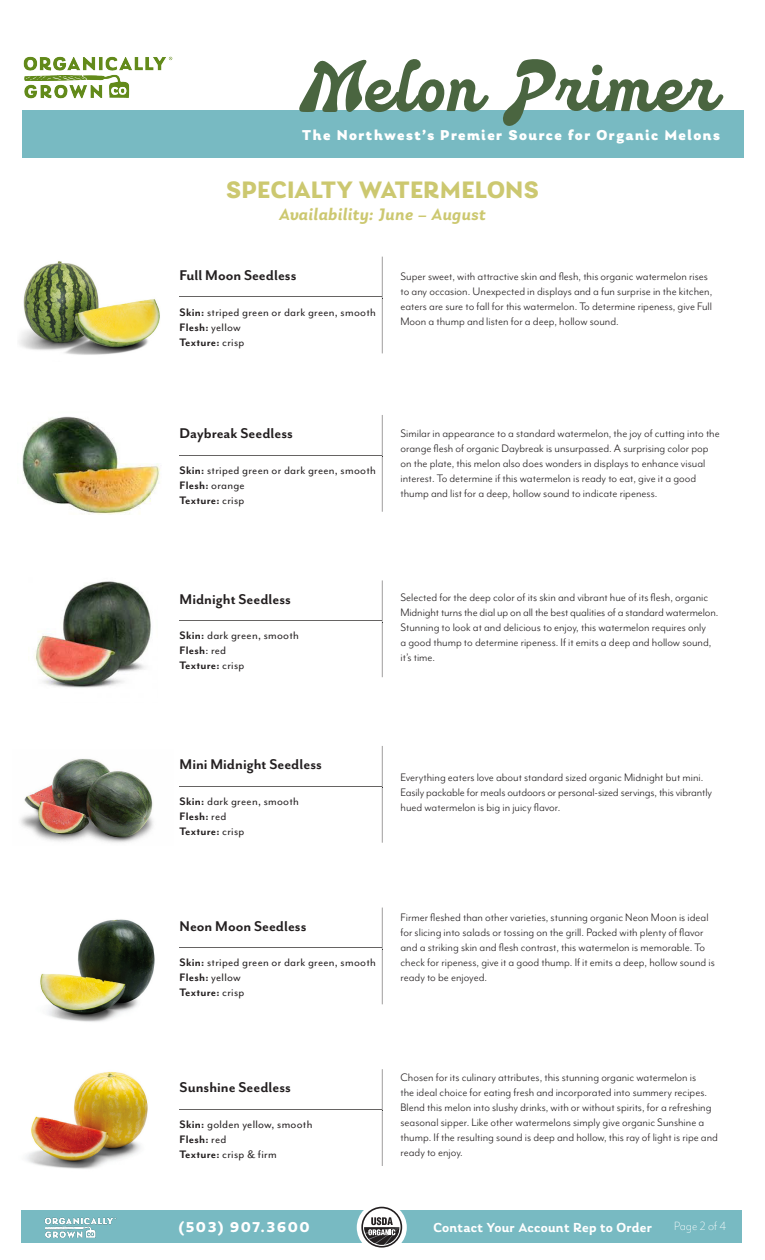
<style>
.page{position:relative;width:765px;height:1260px;background:#fff}
.page>*{position:absolute;margin:0;border:0;box-sizing:border-box;transform-origin:0 0}
.t1{font:67.5px "BN Rendall Script Cursive";letter-spacing:.03em;color:#4a6540}
.t2{font:700 25px "Laca";letter-spacing:.01em;color:#ccc870}
.t3{font:italic 600 17.5px "Laca";letter-spacing:.02em;color:#ccc870}
.t4{font:700 16.25px "Mr Eaves San OT";color:#231f20}
.t5{font:900 15px "Laca";letter-spacing:.1em;color:#fff}
.t6{font:700 15px "Laca";letter-spacing:.1em;color:#fff}
.t7{font:600 13.75px "Laca";letter-spacing:.02em;color:#fff}
.t8{font:300 13.75px "Mr Eaves Mod OT";color:#fff}
.t9{font:12.5px/15px "Mr Eaves Mod OT";color:#231f20}
.t10{font:12.5px "Mr Eaves Mod OT";letter-spacing:.02em;color:#231f20}
.t11{font:700 12.5px "Mr Eaves Mod OT";letter-spacing:.02em;color:#231f20}
.s1{font-weight:700}
.s2{font-weight:400}
</style>
<div class="page">
<hr style="left:180px;top:297px;width:202px;height:1px;background:#666463">
<svg style="left:382px;top:257px;width:1px;height:96px"></svg>
<hr style="left:180px;top:455px;width:202px;height:1px;background:#666463">
<svg style="left:382px;top:415px;width:1px;height:97px"></svg>
<hr style="left:180px;top:620px;width:202px;height:1px;background:#666463">
<svg style="left:382px;top:580px;width:1px;height:97px"></svg>
<hr style="left:180px;top:786px;width:202px;height:1px;background:#666463">
<svg style="left:382px;top:746px;width:1px;height:97px"></svg>
<hr style="left:180px;top:948px;width:202px;height:1px;background:#666463">
<svg style="left:382px;top:908px;width:1px;height:96px"></svg>
<hr style="left:180px;top:1109px;width:202px;height:1px;background:#666463">
<svg style="left:382px;top:1069px;width:1px;height:97px"></svg>
<img style="left:22px;top:416px;width:138px;height:99px">
<img style="left:19px;top:261px;width:141px;height:94px">
<img style="left:34px;top:581px;width:117px;height:107px">
<img style="left:26px;top:1071px;width:122px;height:98px">
<img style="left:40px;top:919px;width:115px;height:103px">
<img style="left:20px;top:759px;width:133px;height:84px">
<div style="left:22px;top:110px;width:721px;height:48px;background:#78bac2"></div>
<div style="left:22px;top:1211px;width:720px;height:32px;background:#78bac2"></div>
<div style="left:357px;top:1202px;width:50px;height:50px;background:#fff;border-radius:50%"></div>
<div style="left:361px;top:1207px;width:41px;height:41px;border:2px solid #231f20;border-radius:50%"></div>
<svg style="left:364px;top:1217px;width:35px;height:28px"></svg>
<img style="left:23px;top:56px;width:150px;height:43px">
<img style="left:44px;top:1217px;width:73px;height:21px">
<p class="t1" style="left:302px;top:58px;width:420px">Melon Primer</p>
<p class="t5" style="left:302px;top:126px;width:419px">The Northwest’s Premier Source for Organic Melons</p>
<p class="t2" style="left:226px;top:175px;width:314px">SPECIALTY WATERMELONS</p>
<p class="t3" style="left:279px;top:204px;width:208px">Availability: June – August</p>
<p class="t4" style="left:180px;top:266px;width:118px">Full Moon Seedless</p>
<p class="t10" style="left:180px;top:305px;width:198px"><span class="s1">Skin:</span> striped green or dark green, smooth</p>
<p class="t11" style="left:180px;top:320px;width:63px">Flesh: <span class="s2">yellow</span></p>
<p class="t11" style="left:180px;top:335px;width:66px">Texture: <span class="s2">crisp</span></p>
<p class="t9" style="left:400px;top:269px;width:313px">Super sweet, with attractive skin and flesh, this organic watermelon rises to any occasion. Unexpected in displays and a fun surprise in the kitchen, eaters are sure to fall for this watermelon. To determine ripeness, give Full Moon a thump and listen for a deep, hollow sound.</p>
<p class="t4" style="left:180px;top:424px;width:115px">Daybreak Seedless</p>
<p class="t10" style="left:180px;top:463px;width:198px"><span class="s1">Skin:</span> striped green or dark green, smooth</p>
<p class="t11" style="left:180px;top:478px;width:67px">Flesh: <span class="s2">orange</span></p>
<p class="t11" style="left:180px;top:493px;width:66px">Texture: <span class="s2">crisp</span></p>
<p class="t9" style="left:400px;top:426px;width:321px">Similar in appearance to a standard watermelon, the joy of cutting into the orange flesh of organic Daybreak is unsurpassed. A surprising color pop on the plate, this melon also does wonders in displays to enhance visual interest. To determine if this watermelon is ready to eat, give it a good thump and list for a deep, hollow sound to indicate ripeness.</p>
<p class="t4" style="left:180px;top:590px;width:113px">Midnight Seedless</p>
<p class="t10" style="left:180px;top:629px;width:121px"><span class="s1">Skin:</span> dark green, smooth</p>
<p class="t11" style="left:180px;top:644px;width:48px">Flesh<span class="s2">: red</span></p>
<p class="t11" style="left:180px;top:659px;width:66px">Texture: <span class="s2">crisp</span></p>
<p class="t9" style="left:400px;top:590px;width:319px">Selected for the deep color of its skin and vibrant hue of its flesh, organic Midnight turns the dial up on all the best qualities of a standard watermelon.<br>Stunning to look at and delicious to enjoy, this watermelon requires only<br>a good thump to determine ripeness. If it emits a deep and hollow sound, it’s time.</p>
<p class="t4" style="left:180px;top:755px;width:144px">Mini Midnight Seedless</p>
<p class="t10" style="left:180px;top:794px;width:121px"><span class="s1">Skin:</span> dark green, smooth</p>
<p class="t11" style="left:180px;top:809px;width:48px">Flesh: <span class="s2">red</span></p>
<p class="t11" style="left:180px;top:824px;width:66px">Texture: <span class="s2">crisp</span></p>
<p class="t9" style="left:400px;top:770px;width:313px">Everything eaters love about standard sized organic Midnight but mini.<br>Easily packable for meals outdoors or personal-sized servings, this vibrantly hued watermelon is big in juicy flavor.</p>
<p class="t4" style="left:180px;top:917px;width:128px">Neon Moon Seedless</p>
<p class="t10" style="left:180px;top:956px;width:198px"><span class="s1">Skin:</span> striped green or dark green, smooth</p>
<p class="t11" style="left:180px;top:971px;width:63px">Flesh: <span class="s2">yellow</span></p>
<p class="t11" style="left:180px;top:986px;width:66px">Texture: <span class="s2">crisp</span></p>
<p class="t9" style="left:400px;top:909px;width:316px">Firmer fleshed than other varieties, stunning organic Neon Moon is ideal for slicing into salads or tossing on the grill. Packed with plenty of flavor and a striking skin and flesh contrast, this watermelon is memorable. To check for ripeness, give it a good thump. If it emits a deep, hollow sound is ready to be enjoyed.</p>
<p class="t4" style="left:180px;top:1078px;width:113px">Sunshine Seedless</p>
<p class="t10" style="left:180px;top:1117px;width:134px"><span class="s1">Skin:</span> golden yellow, smooth</p>
<p class="t11" style="left:180px;top:1132px;width:48px">Flesh: <span class="s2">red</span></p>
<p class="t10" style="left:180px;top:1147px;width:99px"><span class="s1">Texture:</span> crisp &amp; firm</p>
<p class="t9" style="left:400px;top:1070px;width:319px">Chosen for its culinary attributes, this stunning organic watermelon is<br>the ideal choice for eating fresh and incorporated into summery recipes.<br>Blend this melon into slushy drinks, with or without spirits, for a refreshing seasonal sipper. Like other watermelons simply give organic Sunshine a thump. If the resulting sound is deep and hollow, this ray of light is ripe and ready to enjoy.</p>
<p class="t6" style="left:179px;top:1218px;width:133px">(503) 907.3600</p>
<p class="t7" style="left:433px;top:1220px;width:220px">Contact Your Account Rep to Order</p>
<p class="t8" style="left:674px;top:1219px;width:54px">Page 2 of 4</p>
</div>
